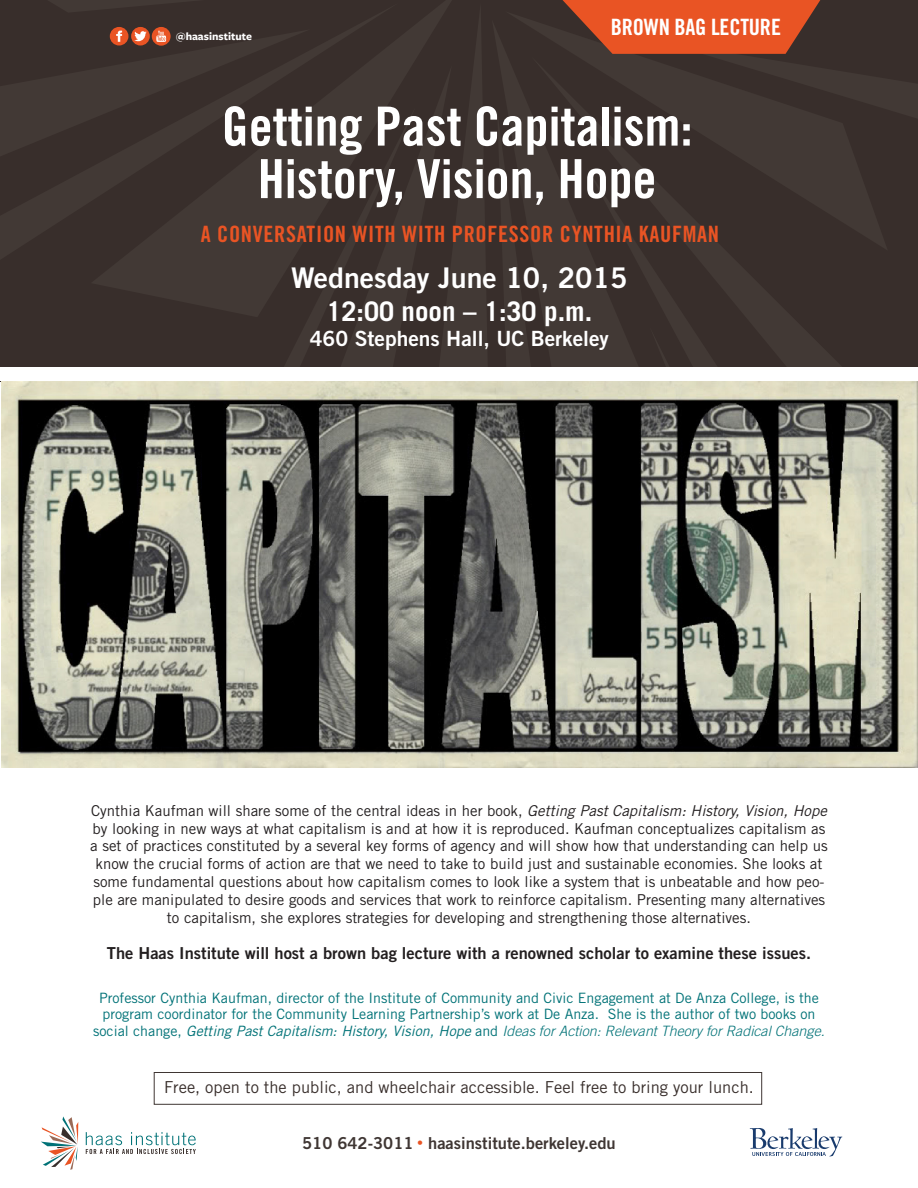
<style>
.page{position:relative;width:918px;height:1188px;background:#fff}
.page>*{position:absolute;margin:0;border:0;box-sizing:border-box;transform-origin:0 0}
.t1{font:54px/52.5px "Trade Gothic LT Std Bd Cn 20";color:#fff;text-align:center}
.Date{font:28.5px "Trade Gothic LT Std Bd 2";color:#fff}
.Time{font:700 27px "Trade Gothic LT Std";color:#fff}
.A_CONVERSATION_WTIH{font:22.5px "Trade Gothic LT Std Bd Cn 20";letter-spacing:.03em;color:#e95424}
.t2{font:22.5px "Trade Gothic LT Std Bd Cn 20";letter-spacing:-.01em;color:#fff}
.Location{font:21px "Trade Gothic LT Std Bd 2";color:#fff}
.Explanation_of_Event{font:16.5px "Trade Gothic LT Std Bd 2";color:#231f20}
.t3{font:16.5px "Trade Gothic LT Std";color:#382e2b}
.t4{font:16.5px "Trade Gothic LT Std Bd 2";color:#3f3633}
.Explanation_of_Event-2{font:15px/17.9px "Trade Gothic LT Std";color:#231f20;text-align:center}
.Bio_of_Speaker{font:14.25px/16.6px "Trade Gothic LT Std";color:#007277;text-align:center}
.t5{font:700 11.4px "Freight Sans Pro";color:#fff}
.s1{font-style:italic}
.s2{font-weight:300;font-style:italic}
.s3{font-family:"Trade Gothic LT Std Cn 18";font-size:12px;color:#e95424}
</style>
<div class="page">
<div style="left:0;top:0;width:918px;height:382px;background:#382e2b"></div>
<svg style="left:452px;top:18px;width:35px;height:349px;fill:#423935"></svg>
<svg style="left:285px;top:317px;width:117px;height:50px;fill:#423935"></svg>
<svg style="left:139px;top:0;width:319px;height:317px"></svg>
<svg style="left:0;top:13px;width:399px;height:279px"></svg>
<svg style="left:0;top:29px;width:310px;height:145px"></svg>
<svg style="left:49px;top:0;width:400px;height:13px"></svg>
<svg style="left:496px;top:0;width:422px;height:367px"></svg>
<div style="left:154px;top:1072px;width:608px;height:33px;border:1px solid #3f3633"></div>
<svg style="left:41px;top:1116px;width:37px;height:54px"></svg>
<svg style="left:86px;top:1132px;width:110px;height:22px"></svg>
<svg style="left:750px;top:1128px;width:92px;height:28px"></svg>
<div style="left:110px;top:27px;width:18px;height:19px;background:#e95424;border-radius:50%"></div>
<svg style="left:116px;top:31px;width:6px;height:11px"></svg>
<svg style="left:131px;top:27px;width:19px;height:19px"></svg>
<svg style="left:134px;top:31px;width:13px;height:10px"></svg>
<svg style="left:152px;top:27px;width:19px;height:19px"></svg>
<svg style="left:156px;top:31px;width:10px;height:11px"></svg>
<img style="left:2px;top:381px;width:916px;height:386px">
<div style="left:0;top:367px;width:918px;height:14px;background:#fff"></div>
<p class="t5" style="left:176px;top:28px;width:78px">@haasinstitute</p>
<h3 class="t2" style="left:611px;top:13px;width:172px">BROWN BAG LECTURE</h3>
<p class="t1" style="left:222px;top:100px;width:472px">Getting Past Capitalism:<br>History, Vision, Hope</p>
<p class="A_CONVERSATION_WTIH" style="left:201px;top:220px;width:520px">A CONVERSATION WITH WITH PROFESSOR CYNTHIA KAUFMAN</p>
<p class="Date" style="left:291px;top:260px;width:338px">Wednesday June 10, 2015</p>
<p class="Time" style="left:327px;top:294px;width:267px">12:00 noon – 1:30 p.m.</p>
<p class="Location" style="left:310px;top:325px;width:301px">460 Stephens Hall, UC Berkeley</p>
<p class="Explanation_of_Event-2" style="left:90px;top:801px;width:739px">Cynthia Kaufman will share some of the central ideas in her book, <span class="s1">Getting Past Capitalism: History, Vision, Hope </span>by looking in new ways at what capitalism is and at how it is reproduced. Kaufman conceptualizes capitalism as a set of practices constituted by a several key forms of agency and will show how that understanding can help us know the crucial forms of action are that we need to take to build just and sustainable economies. She looks at some fundamental questions about how capitalism comes to look like a system that is unbeatable and how peo&shy;ple are manipulated to desire goods and services that work to reinforce capitalism. Presenting many alternatives to capitalism, she explores strategies for developing and strengthening those alternatives.</p>
<p class="Explanation_of_Event" style="left:107px;top:943px;width:706px">The Haas Institute will host a brown bag lecture with a renowned scholar to examine these issues.</p>
<p class="Bio_of_Speaker" style="left:93px;top:989px;width:733px">Professor Cynthia Kaufman, director of the Institute of Community and Civic Engagement at De Anza College, is the program coordinator for the Community Learning Partnership’s work at De Anza. She is the author of two books on social change, <span class="s1">Getting Past Capitalism: History, Vision, Hope</span> and <span class="s2">Ideas for Action: Relevant Theory for Radical Change.</span></p>
<p class="t3" style="left:164px;top:1078px;width:591px">Free, open to the public, and wheelchair accessible. Feel free to bring your lunch.</p>
<p class="t4" style="left:302px;top:1133px;width:315px">510 642-3011 <span class="s3">•</span> haasinstitute.berkeley.edu</p>
</div>
